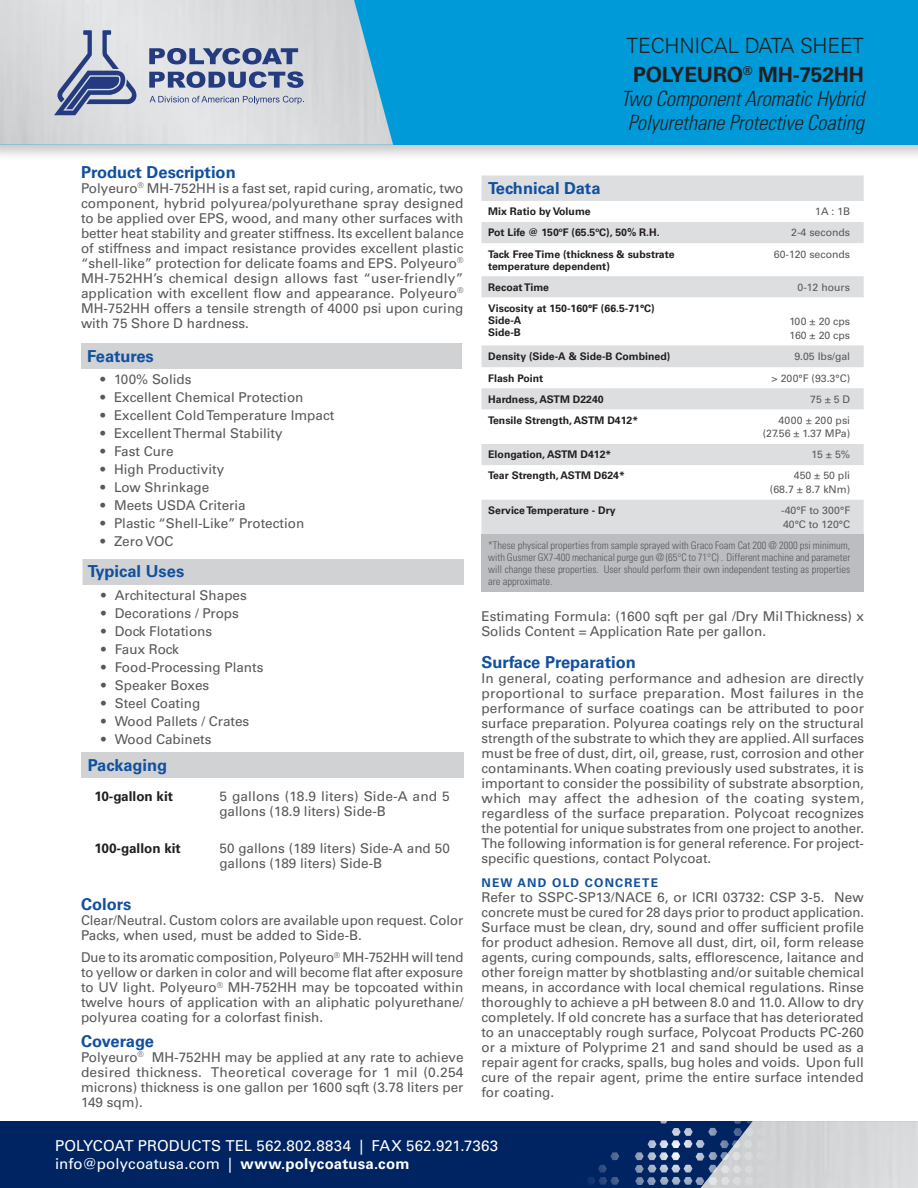
<style>
.page{position:relative;width:918px;height:1188px;background:#fff}
.page>*{position:absolute;margin:0;border:0;box-sizing:border-box;transform-origin:0 0}
.t1{font:italic 300 condensed 21px/24px "Univers LT Std";letter-spacing:-.01em;color:#231f20;text-align:center}
.t2{font:300 21px/28.5px "Univers LT Std";letter-spacing:-.01em;color:#231f20;text-align:center}
.t3{font:700 16.5px "Univers LT Std";color:#11509e}
.t4{font:700 16.5px "Univers LT Std";letter-spacing:-.02em;color:#11509e}
.t5{font:15px/18px "Univers LT Std";letter-spacing:.01em;color:#fff}
.Body{font:13.5px/15px "Univers LT Std";color:#57585a;text-align:justify}
.TD_Column_2{font:13.5px/15px "Univers LT Std";color:#57585a}
.TD_Bold{font:700 13.5px "Univers LT Std";color:#231f20}
.SubHeader{font:700 12px "Univers LT Std";letter-spacing:.1em;color:#11509e}
.TD_Bold-2{font:700 10.5px/12px "Univers LT Std";color:#231f20}
.Body-2{font:300 condensed 10.5px/12px "Univers LT Std";color:#57585a;text-align:justify}
.TD_Column_2-2{font:10.5px "Univers LT Std";color:#57585a}
.s1{font-weight:700}
</style>
<div class="page">
<div style="left:0;top:0;width:918px;height:162px;background:#231f20;opacity:.25"></div>
<div style="left:0;top:0;width:918px;height:145px;background:#009ad9"></div>
<img style="left:0;top:0;width:393px;height:145px">
<svg style="left:54px;top:30px;width:82px;height:85px;background:#a4abc2"></svg>
<svg style="left:149px;top:71px;width:155px;height:17px;background:#7885ab"></svg>
<svg style="left:149px;top:48px;width:149px;height:16px;background:#7885ab"></svg>
<svg style="left:150px;top:96px;width:154px;height:8px"></svg>
<div style="left:0;top:1121px;width:918px;height:67px;background:#002361"></div>
<div style="left:700px;top:1121px;width:218px;height:67px;background:#d5d6d8"></div>
<svg style="left:587px;top:1152px;width:32px;height:33px"></svg>
<svg style="left:635px;top:1121px;width:144px;height:64px"></svg>
<div style="left:81px;top:344px;width:382px;height:25px;background:#d1d2d4"></div>
<hr style="left:462px;top:344px;width:2px;height:25px;background:#fff">
<div style="left:82px;top:559px;width:382px;height:25px;background:#d1d2d4"></div>
<div style="left:81px;top:753px;width:382px;height:25px;background:#d1d2d4"></div>
<svg style="left:482px;top:176px;width:382px;height:358px"></svg>
<div style="left:482px;top:534px;width:382px;height:57px;background:#bcbdc0"></div>
<p class="t3" style="left:81px;top:162px;width:156px">Product Description</p>
<p class="Body" style="left:81px;top:181px;width:384px">Polyeuro<sup>®</sup> MH-752HH is a fast set, rapid curing, aromatic, two component, hybrid polyurea/polyurethane spray designed to be applied over EPS, wood, and many other surfaces with better heat stability and greater stiffness. Its excellent balance of stiffness and impact resistance provides excellent plastic “shell-like” protection for delicate foams and EPS. Polyeuro<sup>® </sup>MH-752HH’s chemical design allows fast “user-friendly” application with excellent flow and appearance. Polyeuro<sup>® </sup>MH-752HH offers a tensile strength of 4000 psi upon curing with 75 Shore D hardness.</p>
<p class="t3" style="left:87px;top:346px;width:68px">Features</p>
<p class="Body" style="left:100px;top:372px;width:93px">• 100% Solids</p>
<p class="Body" style="left:100px;top:390px;width:205px">• Excellent Chemical Protection</p>
<p class="Body" style="left:100px;top:408px;width:235px">• Excellent Cold Temperature Impact</p>
<p class="Body" style="left:100px;top:426px;width:184px">• Excellent Thermal Stability</p>
<p class="Body" style="left:100px;top:444px;width:75px">• Fast Cure</p>
<p class="Body" style="left:100px;top:462px;width:125px">• High Productivity</p>
<p class="Body" style="left:100px;top:480px;width:110px">• Low Shrinkage</p>
<p class="Body" style="left:100px;top:498px;width:147px">• Meets USDA Criteria</p>
<p class="Body" style="left:100px;top:516px;width:205px">• Plastic “Shell-Like” Protection</p>
<p class="Body" style="left:100px;top:534px;width:75px">• Zero VOC</p>
<p class="t3" style="left:88px;top:562px;width:98px">Typical Uses</p>
<p class="Body" style="left:101px;top:588px;width:147px">• Architectural Shapes</p>
<p class="Body" style="left:101px;top:606px;width:139px">• Decorations / Props</p>
<p class="Body" style="left:101px;top:624px;width:113px">• Dock Flotations</p>
<p class="Body" style="left:101px;top:642px;width:79px">• Faux Rock</p>
<p class="Body" style="left:101px;top:660px;width:164px">• Food-Processing Plants</p>
<p class="Body" style="left:101px;top:678px;width:110px">• Speaker Boxes</p>
<p class="Body" style="left:101px;top:696px;width:101px">• Steel Coating</p>
<p class="Body" style="left:101px;top:714px;width:150px">• Wood Pallets / Crates</p>
<p class="Body" style="left:101px;top:732px;width:112px">• Wood Cabinets</p>
<p class="t3" style="left:88px;top:756px;width:81px">Packaging</p>
<p class="TD_Bold" style="left:95px;top:789px;width:80px">10-gallon kit</p>
<p class="TD_Column_2" style="left:220px;top:789px;width:232px">5 gallons (18.9 liters) Side-A and 5 gallons (18.9 liters) Side-B</p>
<p class="TD_Bold" style="left:95px;top:841px;width:88px">100-gallon kit</p>
<p class="TD_Column_2" style="left:220px;top:841px;width:232px">50 gallons (189 liters) Side-A and 50 gallons (189 liters) Side-B</p>
<p class="t3" style="left:81px;top:895px;width:52px">Colors</p>
<p class="Body" style="left:81px;top:913px;width:384px">Clear/Neutral. Custom colors are available upon request. Color<br>Packs, when used, must be added to Side-B.</p>
<p class="Body" style="left:81px;top:950px;width:384px">Due to its aromatic composition, Polyeuro<sup>®</sup> MH-752HH will tend to yellow or darken in color and will become flat after exposure to UV light. Polyeuro<sup>®</sup> MH-752HH may be topcoated within twelve hours of application with an aliphatic polyurethane/ polyurea coating for a colorfast finish.</p>
<p class="t4" style="left:81px;top:1031px;width:74px">Coverage</p>
<p class="Body" style="left:81px;top:1050px;width:384px">Polyeuro<sup>®</sup> MH-752HH may be applied at any rate to achieve desired thickness. Theoretical coverage for 1 mil (0.254 microns) thickness is one gallon per 1600 sqft (3.78 liters per 149 sqm).</p>
<h1 class="t2" style="left:627px;top:32px;width:239px">TECHNICAL DATA SHEET<br><span class="s1">POLYEURO</span><sup>®</sup> <span class="s1">MH-752HH</span></h1>
<h1 class="t1" style="left:621px;top:87px;width:245px">Two Component Aromatic Hybrid<br>Polyurethane Protective Coating</h1>
<p class="t3" style="left:488px;top:179px;width:114px">Technical Data</p>
<p class="TD_Bold-2" style="left:488px;top:206px;width:104px">Mix Ratio by Volume</p>
<p class="TD_Column_2-2" style="left:815px;top:205px;width:37px">1A : 1B</p>
<p class="TD_Bold-2" style="left:488px;top:227px;width:173px">Pot Life @ 150ºF (65.5ºC), 50% R.H.</p>
<p class="TD_Column_2-2" style="left:791px;top:226px;width:60px">2-4 seconds</p>
<p class="TD_Bold-2" style="left:488px;top:248px;width:188px">Tack Free Time (thickness &amp; substrate temperature dependent)</p>
<p class="TD_Column_2-2" style="left:774px;top:248px;width:78px">60-120 seconds</p>
<p class="TD_Bold-2" style="left:488px;top:281px;width:62px">Recoat Time</p>
<p class="TD_Column_2-2" style="left:798px;top:281px;width:54px">0-12 hours</p>
<p class="TD_Bold-2" style="left:488px;top:302px;width:168px">Viscosity at 150-160°F (66.5-71°C)</p>
<p class="TD_Bold-2" style="left:488px;top:314px;width:35px">Side-A</p>
<p class="TD_Bold-2" style="left:488px;top:326px;width:34px">Side-B</p>
<p class="TD_Column_2-2" style="left:789px;top:315px;width:62px">100 ± 20 cps</p>
<p class="TD_Column_2-2" style="left:789px;top:329px;width:62px">160 ± 20 cps</p>
<p class="TD_Bold-2" style="left:488px;top:350px;width:184px">Density (Side-A &amp; Side-B Combined)</p>
<p class="TD_Column_2-2" style="left:794px;top:350px;width:57px">9.05 lbs/gal</p>
<p class="TD_Bold-2" style="left:488px;top:372px;width:57px">Flash Point</p>
<p class="TD_Column_2-2" style="left:772px;top:372px;width:80px">&gt; 200°F (93.3°C)</p>
<p class="TD_Bold-2" style="left:488px;top:393px;width:117px">Hardness, ASTM D2240</p>
<p class="TD_Column_2-2" style="left:810px;top:393px;width:41px">75 ± 5 D</p>
<p class="TD_Bold-2" style="left:488px;top:414px;width:152px">Tensile Strength, ASTM D412*</p>
<p class="TD_Column_2-2" style="left:779px;top:414px;width:73px">4000 ± 200 psi</p>
<p class="TD_Column_2-2" style="left:763px;top:427px;width:89px">(27.56 ± 1.37 MPa)</p>
<p class="TD_Bold-2" style="left:488px;top:449px;width:125px">Elongation, ASTM D412*</p>
<p class="TD_Column_2-2" style="left:812px;top:448px;width:40px">15 ± 5%</p>
<p class="TD_Bold-2" style="left:488px;top:470px;width:138px">Tear Strength, ASTM D624*</p>
<p class="TD_Column_2-2" style="left:794px;top:470px;width:58px">450 ± 50 pli</p>
<p class="TD_Column_2-2" style="left:770px;top:483px;width:82px">(68.7 ± 8.7 kNm)</p>
<p class="TD_Bold-2" style="left:488px;top:504px;width:129px">Service Temperature - Dry</p>
<p class="TD_Column_2-2" style="left:781px;top:504px;width:70px">-40°F to 300°F</p>
<p class="TD_Column_2-2" style="left:783px;top:518px;width:69px">40°C to 120°C</p>
<p class="Body-2" style="left:488px;top:539px;width:364px">*These physical properties from sample sprayed with Graco Foam Cat 200 @ 2000 psi minimum, with Gusmer GX7-400 mechanical purge gun @ (65°C to 71°C) . Different machine and parameter will change these properties. User should perform their own independent testing as properties are approximate.</p>
<p class="Body" style="left:482px;top:609px;width:384px">Estimating Formula: (1600 sqft per gal /Dry Mil Thickness) x<br>Solids Content = Application Rate per gallon.</p>
<p class="t3" style="left:482px;top:652px;width:156px">Surface Preparation</p>
<p class="Body" style="left:482px;top:670px;width:384px">In general, coating performance and adhesion are directly proportional to surface preparation. Most failures in the performance of surface coatings can be attributed to poor surface preparation. Polyurea coatings rely on the structural strength of the substrate to which they are applied. All surfaces must be free of dust, dirt, oil, grease, rust, corrosion and other contaminants. When coating previously used substrates, it is important to consider the possibility of substrate absorption, which may affect the adhesion of the coating system, regardless of the surface preparation. Polycoat recognizes the potential for unique substrates from one project to another.<br>The following information is for general reference. For project&shy;specific questions, contact Polycoat.</p>
<p class="SubHeader" style="left:482px;top:876px;width:178px">NEW AND OLD CONCRETE</p>
<p class="Body" style="left:482px;top:890px;width:384px">Refer to SSPC-SP13/NACE 6, or ICRI 03732: CSP 3-5. New concrete must be cured for 28 days prior to product application.<br>Surface must be clean, dry, sound and offer sufficient profile for product adhesion. Remove all dust, dirt, oil, form release agents, curing compounds, salts, efflorescence, laitance and other foreign matter by shotblasting and/or suitable chemical means, in accordance with local chemical regulations. Rinse thoroughly to achieve a pH between 8.0 and 11.0. Allow to dry completely. If old concrete has a surface that has deteriorated to an unacceptably rough surface, Polycoat Products PC-260 or a mixture of Polyprime 21 and sand should be used as a repair agent for cracks, spalls, bug holes and voids. Upon full cure of the repair agent, prime the entire surface intended for coating.</p>
<p class="t5" style="left:55px;top:1137px;width:445px">POLYCOAT PRODUCTS TEL 562.802.8834 | FAX 562.921.7363 info@polycoatusa.com | <span class="s1">www.polycoatusa.com</span></p>
</div>
